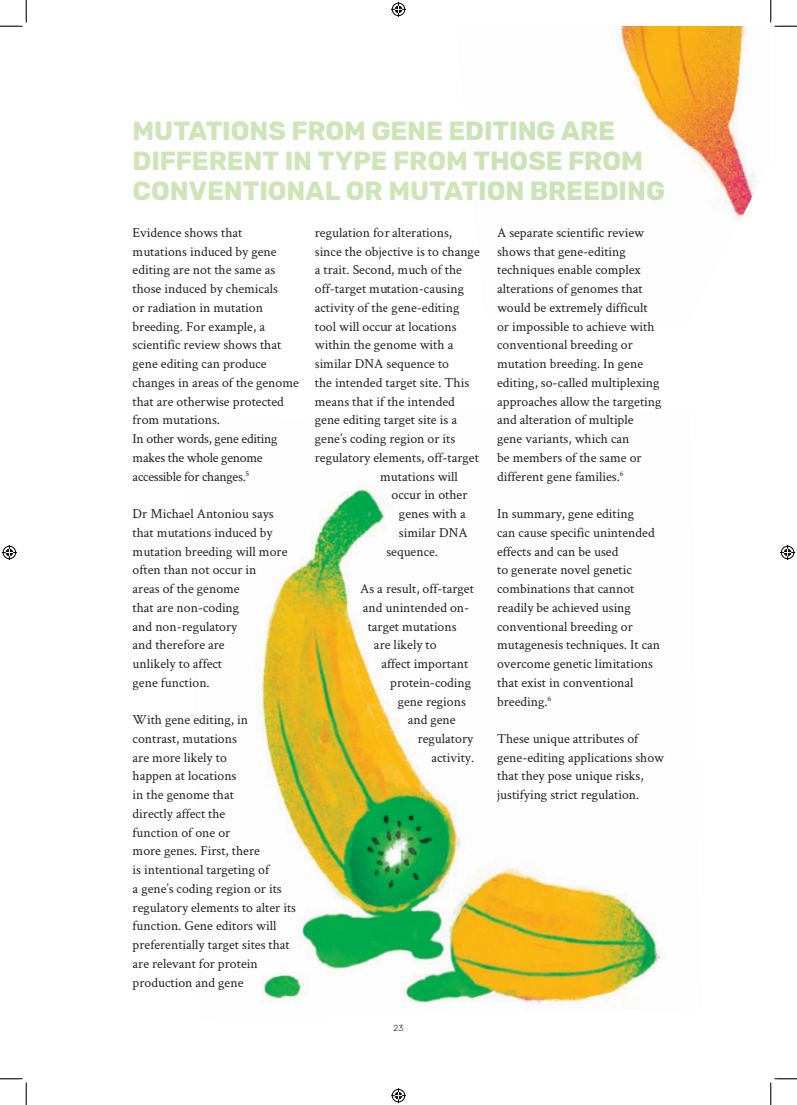
<style>
.page{position:relative;width:797px;height:1105px;background:#fff}
.page>*{position:absolute;margin:0;border:0;box-sizing:border-box;transform-origin:0 0}
.HEADER_3_vert_clair{font:700 26.25px/30px "Rubik";letter-spacing:-.005em;color:#cee5b8}
.Crimson_Text_Reg_11{font:13.75px/18.8px "Crimson Text";color:#231f20}
.Crimson_Text_Reg_11-2{font:13.75px/18.8px "Crimson Text";letter-spacing:-.02em;color:#231f20}
.t1{font:300 8.75px "Rubik";color:#231f20}
</style>
<div class="page">
<img style="left:257px;top:486px;width:404px;height:518px">
<img style="left:617px;top:26px;width:138px;height:194px">
<svg style="left:0;top:0;width:27px;height:27px"></svg>
<svg style="left:0;top:1078px;width:27px;height:27px"></svg>
<svg style="left:770px;top:0;width:27px;height:27px"></svg>
<svg style="left:770px;top:1078px;width:27px;height:27px"></svg>
<svg style="left:391px;top:2px;width:15px;height:15px"></svg>
<svg style="left:391px;top:1088px;width:15px;height:15px"></svg>
<svg style="left:2px;top:545px;width:15px;height:15px"></svg>
<svg style="left:780px;top:545px;width:15px;height:15px"></svg>
<p class="HEADER_3_vert_clair" style="left:133px;top:117px;width:534px">MUTATIONS FROM GENE EDITING ARE<br>DIFFERENT IN TYPE FROM THOSE FROM<br>CONVENTIONAL OR MUTATION BREEDING</p>
<p class="Crimson_Text_Reg_11" style="left:133px;top:223px;width:168px">Evidence shows that mutations induced by gene editing are not the same as those induced by chemicals<br>or radiation in mutation breeding. For example, a scientific review shows that gene editing can produce changes in areas of the genome that are otherwise protected from mutations.</p>
<p class="Crimson_Text_Reg_11-2" style="left:133px;top:429px;width:146px">In other words, gene editing makes the whole genome accessible for changes.<sup>5</sup></p>
<p class="Crimson_Text_Reg_11" style="left:133px;top:504px;width:156px">Dr Michael Antoniou says that mutations induced by mutation breeding will more often than not occur in<br>areas of the genome<br>that are non-coding<br>and non-regulatory<br>and therefore are<br>unlikely to affect<br>gene function.</p>
<p class="Crimson_Text_Reg_11" style="left:133px;top:710px;width:165px">With gene editing, in contrast, mutations<br>are more likely to<br>happen at locations<br>in the genome that<br>directly affect the<br>function of one or<br>more genes. First, there<br>is intentional targeting of<br>a gene’s coding region or its regulatory elements to alter its function. Gene editors will preferentially target sites that are relevant for protein production and gene</p>
<p class="Crimson_Text_Reg_11" style="left:315px;top:223px;width:139px">regulation for alterations,</p>
<p class="Crimson_Text_Reg_11" style="left:315px;top:241px;width:166px">since the objective is to change</p>
<p class="Crimson_Text_Reg_11" style="left:315px;top:260px;width:149px">a trait. Second, much of the</p>
<p class="Crimson_Text_Reg_11" style="left:315px;top:279px;width:151px">off-target mutation-causing</p>
<p class="Crimson_Text_Reg_11" style="left:315px;top:298px;width:146px">activity of the gene-editing</p>
<p class="Crimson_Text_Reg_11" style="left:315px;top:316px;width:143px">tool will occur at locations</p>
<p class="Crimson_Text_Reg_11" style="left:315px;top:335px;width:140px">within the genome with a</p>
<p class="Crimson_Text_Reg_11" style="left:315px;top:354px;width:136px">similar DNA sequence to</p>
<p class="Crimson_Text_Reg_11" style="left:315px;top:373px;width:156px">the intended target site. This</p>
<p class="Crimson_Text_Reg_11" style="left:315px;top:391px;width:141px">means that if the intended</p>
<p class="Crimson_Text_Reg_11" style="left:315px;top:410px;width:144px">gene editing target site is a</p>
<p class="Crimson_Text_Reg_11" style="left:315px;top:429px;width:142px">gene’s coding region or its</p>
<p class="Crimson_Text_Reg_11" style="left:315px;top:448px;width:165px">regulatory elements, off-target</p>
<p class="Crimson_Text_Reg_11" style="left:380px;top:466px;width:79px">mutations will</p>
<p class="Crimson_Text_Reg_11" style="left:391px;top:485px;width:77px">occur in other</p>
<p class="Crimson_Text_Reg_11" style="left:399px;top:504px;width:68px">genes with a</p>
<p class="Crimson_Text_Reg_11" style="left:399px;top:523px;width:70px">similar DNA</p>
<p class="Crimson_Text_Reg_11" style="left:386px;top:541px;width:53px">sequence.</p>
<p class="Crimson_Text_Reg_11" style="left:360px;top:579px;width:115px">As a result, off-target</p>
<p class="Crimson_Text_Reg_11" style="left:363px;top:597px;width:108px">and unintended on-</p>
<p class="Crimson_Text_Reg_11" style="left:368px;top:616px;width:90px">target mutations</p>
<p class="Crimson_Text_Reg_11" style="left:374px;top:635px;width:64px">are likely to</p>
<p class="Crimson_Text_Reg_11" style="left:381px;top:654px;width:88px">affect important</p>
<p class="Crimson_Text_Reg_11" style="left:390px;top:672px;width:82px">protein-coding</p>
<p class="Crimson_Text_Reg_11" style="left:398px;top:691px;width:70px">gene regions</p>
<p class="Crimson_Text_Reg_11" style="left:408px;top:710px;width:49px">and gene</p>
<p class="Crimson_Text_Reg_11" style="left:418px;top:729px;width:57px">regulatory</p>
<p class="Crimson_Text_Reg_11" style="left:431px;top:747px;width:44px">activity.</p>
<p class="t1" style="left:393px;top:1023px;width:12px">23</p>
<p class="Crimson_Text_Reg_11" style="left:497px;top:223px;width:166px">A separate scientific review shows that gene-editing techniques enable complex alterations of genomes that would be extremely difficult or impossible to achieve with conventional breeding or mutation breeding. In gene editing, so-called multiplexing approaches allow the targeting and alteration of multiple gene variants, which can<br>be members of the same or different gene families.<sup>6</sup></p>
<p class="Crimson_Text_Reg_11" style="left:497px;top:504px;width:164px">In summary, gene editing<br>can cause specific unintended effects and can be used<br>to generate novel genetic combinations that cannot readily be achieved using conventional breeding or mutagenesis techniques. It can overcome genetic limitations that exist in conventional breeding.<sup>6</sup></p>
<p class="Crimson_Text_Reg_11" style="left:497px;top:729px;width:168px">These unique attributes of gene-editing applications show that they pose unique risks, justifying strict regulation.</p>
</div>
